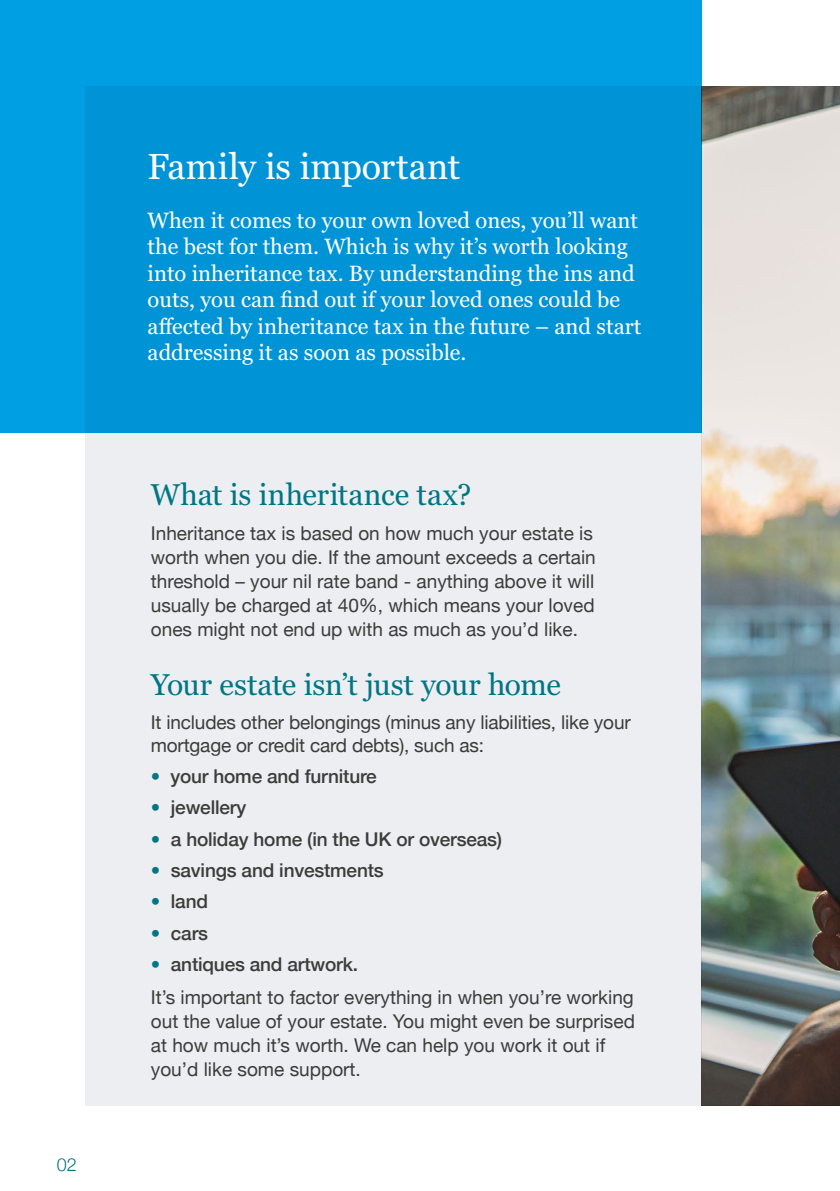
<style>
.page{position:relative;width:840px;height:1191px;background:#fff}
.page>*{position:absolute;margin:0;border:0;box-sizing:border-box;transform-origin:0 0}
.t1{font:36px "Georgia Pro";color:#fff}
.t2{font:30px "Georgia Pro";letter-spacing:-.005em;color:#007684}
.t3{font:22px/26.4px "Georgia Pro";color:#fff}
.t4{font:19px/24px "Helvetica Neue";color:#3c3c3b}
.t5{font:500 19px "Helvetica Neue";letter-spacing:-.01em;color:#3c3c3b}
.t6{font:300 18px "Helvetica Neue";color:#007481}
.s1{color:#007684}
.s2{font-weight:500;color:#007684}
.s3{font-weight:500}
</style>
<div class="page">
<img style="left:701px;top:86px;width:138px;height:1019px">
<div style="left:85px;top:86px;width:616px;height:1020px;background:#eceef1"></div>
<div style="left:0;top:0;width:701px;height:433px;background:linear-gradient(to right,#009add,#0094d6)"></div>
<p class="t6" style="left:57px;top:1150px;width:22px">02</p>
<h1 class="t1" style="left:147px;top:146px;width:314px">Family is important</h1>
<p class="t3" style="left:147px;top:208px;width:495px">When it comes to your own loved ones, you’ll want the best for them. Which is why it’s worth looking into inheritance tax. By understanding the ins and outs, you can find out if your loved ones could be affected by inheritance tax in the future – and start addressing it as soon as possible.</p>
<h2 class="t2" style="left:151px;top:477px;width:322px">What is inheritance tax?</h2>
<p class="t4" style="left:151px;top:522px;width:446px">Inheritance tax is based on how much your estate is worth when you die. If the amount exceeds a certain threshold – your nil rate band - anything above it will usually be charged at 40%, which means your loved ones might not end up with as much as you’d like.</p>
<h2 class="t2" style="left:151px;top:667px;width:411px">Your estate isn’t just your home</h2>
<p class="t4" style="left:151px;top:712px;width:481px;line-height:22.8px">It includes other belongings (minus any liabilities, like your mortgage or credit card debts), such as:</p>
<p class="t5" style="left:151px;top:761px;width:227px"><span class="s1">•</span> your home and furniture</p>
<p class="t5" style="left:151px;top:792px;width:97px"><span class="s1">•</span> jewellery</p>
<p class="t5" style="left:151px;top:823px;width:352px"><span class="s1">•</span> a holiday home (in the UK or overseas)</p>
<p class="t5" style="left:151px;top:855px;width:234px"><span class="s1">•</span> savings and investments</p>
<p class="t5" style="left:151px;top:886px;width:59px"><span class="s1">•</span> land</p>
<p class="t5" style="left:151px;top:917px;width:59px"><span class="s1">•</span> cars</p>
<p class="t4" style="left:151px;top:949px;width:484px;line-height:32.6px"><span class="s2">•</span> <span class="s3">antiques and artwork.<br></span>It’s important to factor everything in when you’re working</p>
<p class="t4" style="left:151px;top:1010px;width:485px">out the value of your estate. You might even be surprised at how much it’s worth. We can help you work it out if you’d like some support.</p>
</div>
